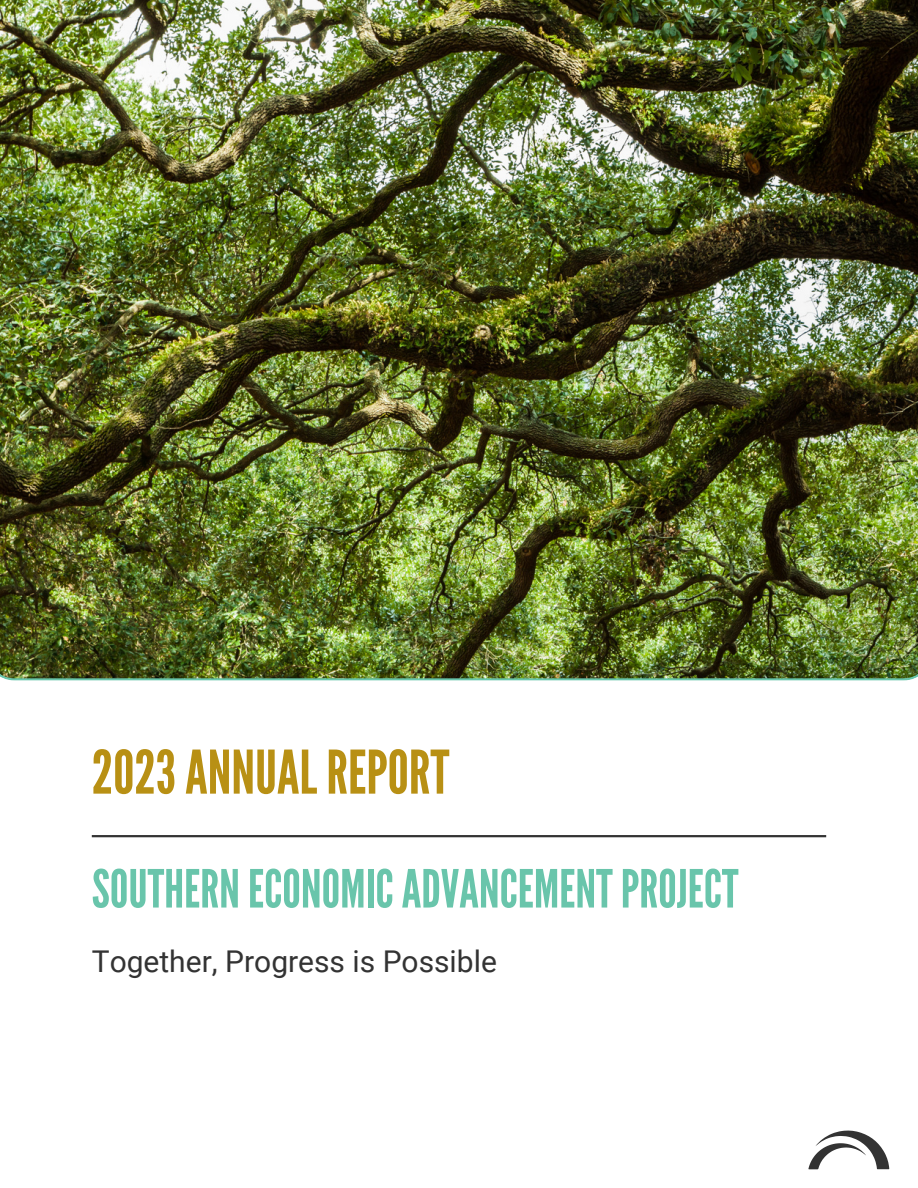
<style>
.page{position:relative;width:918px;height:1188px;background:#fff}
.page>*{position:absolute;margin:0;border:0;box-sizing:border-box;transform-origin:0 0}
.t1{font:60px "League Gothic";color:#b89014}
.t2{font:52.5px "League Gothic";color:#69c5ab}
.t3{font:30px "Roboto";color:#333}
</style>
<div class="page">
<img style="left:0;top:0;width:918px;height:680px">
<hr style="left:92px;top:835px;width:734px;height:2px;background:#333">
<svg style="left:808px;top:1130px;width:81px;height:39px"></svg>
<p class="t1" style="left:92px;top:738px;width:359px">2023ANNUALREPORT</p>
<h1 class="t2" style="left:92px;top:858px;width:648px">SOUTHERNECONOMICADVANCEMENTPROJECT</h1>
<h2 class="t3" style="left:92px;top:944px;width:407px">Together, Progress is Possible</h2>
</div>
